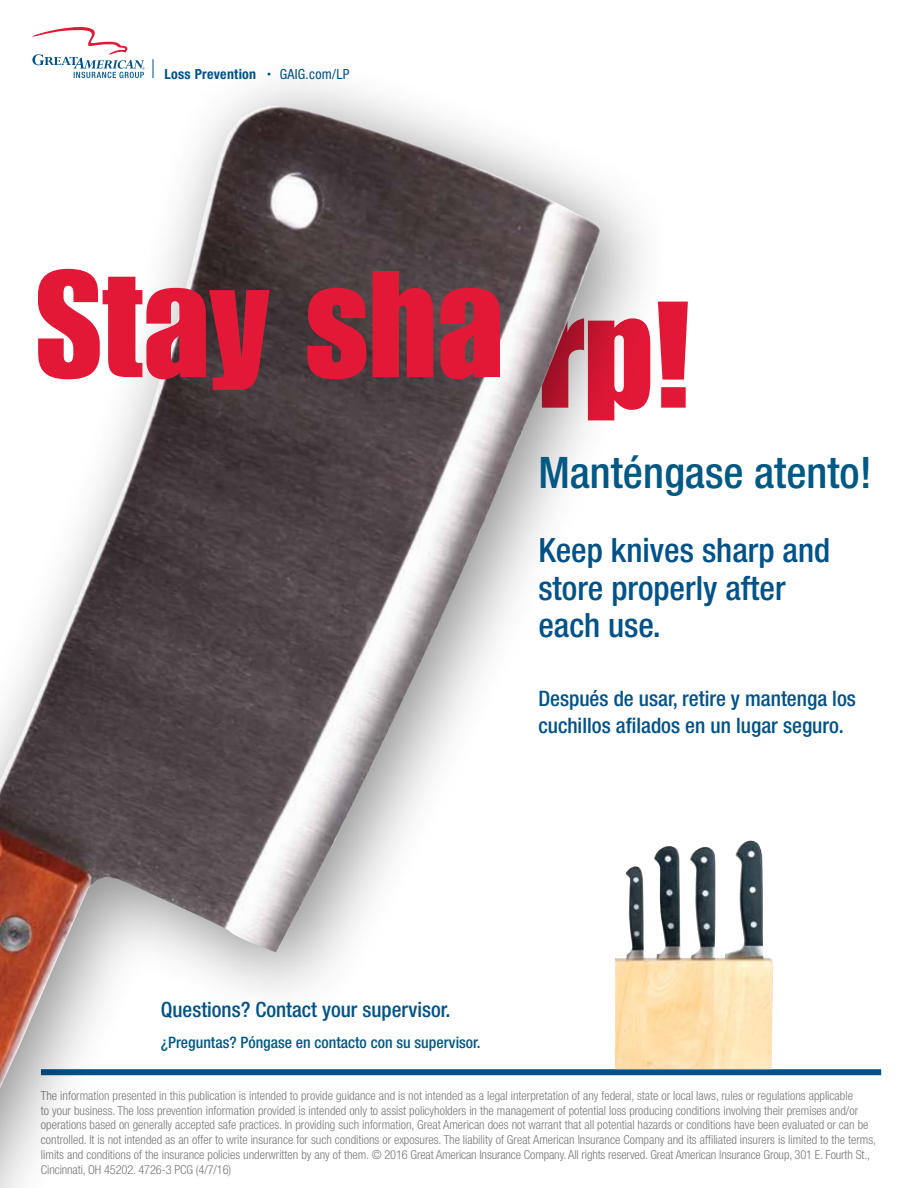
<style>
.page{position:relative;width:918px;height:1188px;background:#fff}
.page>*{position:absolute;margin:0;border:0;box-sizing:border-box;transform-origin:0 0}
.t1{font:148.5px "Impact LT Std";color:#e31837}
.t2{font:500 condensed 43.5px "Helvetica Neue LT Std";color:#005884}
.t3{font:500 condensed 33.45px/37.8px "Helvetica Neue LT Std";color:#005288}
.t4{font:500 condensed 21.3px/27px "Helvetica Neue LT Std";color:#005288}
.t5{font:500 condensed 21px "Helvetica Neue LT Std";color:#005288}
.t6{font:500 condensed 15.75px "Helvetica Neue LT Std";color:#005884}
.t7{font:700 condensed 13.95px "Helvetica Neue LT Std";letter-spacing:.02em;color:#005288}
.t8{font:condensed 13.95px "Helvetica Neue LT Std";letter-spacing:.02em;color:#005288}
.t9{font:300 condensed 12.45px/14.9px "Helvetica Neue LT Std";color:#77787b}
.s1{font-size:8.1px}
</style>
<div class="page">
<div style="left:41px;top:1069px;width:840px;height:6px;background:#005288"></div>
<svg style="left:32px;top:27px;width:96px;height:28px"></svg>
<img style="left:676px;top:841px;width:97px;height:228px">
<div style="left:0;top:55px;width:676px;height:1133px;background:#000;opacity:.46"></div>
<img style="left:0;top:106px;width:600px;height:982px">
<p class="t7" style="left:164px;top:66px;width:93px">Loss Prevention</p>
<p class="t8" style="left:267px;top:66px;width:84px"><span class="s1">•</span> GAIG.com/LP</p>
<h1 class="t1" style="left:36px;top:238px;width:658px">Stay sha rp!</h1>
<h2 class="t2" style="left:538px;top:446px;width:335px">Manténgase atento!</h2>
<h3 class="t3" style="left:538px;top:531px;width:293px">Keep knives sharp and store properly after each use.</h3>
<h3 class="t4" style="left:538px;top:684px;width:319px">Después de usar, retire y mantenga los cuchillos afilados en un lugar seguro.</h3>
<h3 class="t5" style="left:161px;top:997px;width:291px">Questions? Contact your supervisor.</h3>
<p class="t6" style="left:161px;top:1033px;width:321px">¿Preguntas? Póngase en contacto con su supervisor.</p>
<p class="t9" style="left:41px;top:1088px;width:837px">The information presented in this publication is intended to provide guidance and is not intended as a legal interpretation of any federal, state or local laws, rules or regulations applicable<br>to your business. The loss prevention information provided is intended only to assist policyholders in the management of potential loss producing conditions involving their premises and/or operations based on generally accepted safe practices. In providing such information, Great American does not warrant that all potential hazards or conditions have been evaluated or can be controlled. It is not intended as an offer to write insurance for such conditions or exposures. The liability of Great American Insurance Company and its affiliated insurers is limited to the terms, limits and conditions of the insurance policies underwritten by any of them. © 2016 Great American Insurance Company. All rights reserved. Great American Insurance Group, 301 E. Fourth St., Cincinnati, OH 45202. 4726-3 PCG (4/7/16)</p>
</div>
